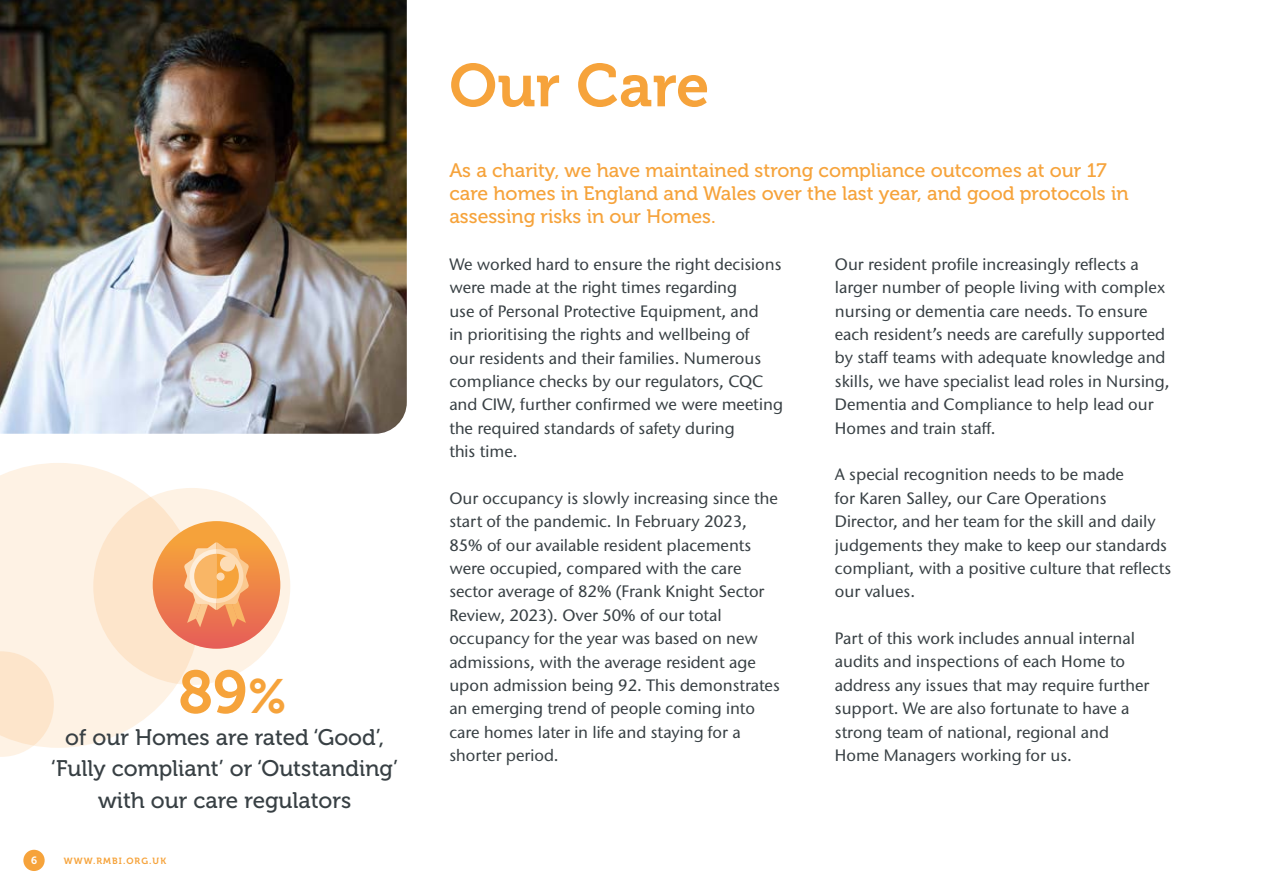
<style>
.page{position:relative;width:1263px;height:893px;background:#fff}
.page>*{position:absolute;margin:0;border:0;box-sizing:border-box;transform-origin:0 0}
.t1{font:60px "Museo 700";color:#f6a33b}
.t2{font:22.5px/31.5px "Museo 500";color:#384044;text-align:center}
.t3{font:19.5px/23.4px "Museo 500";color:#f6a33b}
.t4{font:500 16.5px/23.4px "Stone Sans ITC Pro";color:#384044}
.t5{font:10.5px "Museo 700";color:#fff}
.t6{font:9px "Museo 700";letter-spacing:.12em;color:#f6a33b}
.s1{font-size:48px}
</style>
<div class="page">
<div style="left:93px;top:488px;width:197px;height:197px;background:#fef2e4;border-radius:50%"></div>
<svg style="left:0;top:463px;width:201px;height:285px;fill:#fef2e4"></svg>
<svg style="left:0;top:651px;width:54px;height:106px;background:#fde9d3"></svg>
<img style="left:0;top:0;width:407px;height:434px">
<div style="left:153px;top:521px;width:127px;height:128px;background:linear-gradient(to bottom,#f7ab37,#e76159);border-radius:50%"></div>
<svg style="left:184px;top:542px;width:65px;height:85px;background:#f5ad6f"></svg>
<div style="left:220px;top:556px;width:15px;height:15px;background:#fddcb5;border-radius:50%"></div>
<div style="left:216px;top:572px;width:9px;height:9px;background:#fddcb5;border-radius:50%"></div>
<div style="left:23px;top:850px;width:22px;height:21px;background:#f6a33b;border-radius:50%"></div>
<h1 class="t1" style="left:178px;top:659px;width:110px">89<span class="s1">%</span></h1>
<h2 class="t2" style="left:51px;top:721px;width:349px">of our Homes are rated ‘Good’, ‘Fully compliant’ or ‘Outstanding’ with our care regulators</h2>
<p class="t5" style="left:31px;top:854px;width:8px">6</p>
<p class="t6" style="left:64px;top:856px;width:104px">WWW.RMBI.ORG.UK</p>
<h1 class="t1" style="left:449px;top:52px;width:262px">Our Care</h1>
<p class="t3" style="left:449px;top:159px;width:681px">As a charity, we have maintained strong compliance outcomes at our 17 care homes in England and Wales over the last year, and good protocols in assessing risks in our Homes.</p>
<p class="t4" style="left:449px;top:252px;width:335px">We worked hard to ensure the right decisions were made at the right times regarding<br>use of Personal Protective Equipment, and<br>in prioritising the rights and wellbeing of<br>our residents and their families. Numerous compliance checks by our regulators, CQC and CIW, further confirmed we were meeting the required standards of safety during<br>this time.</p>
<p class="t4" style="left:449px;top:486px;width:332px">Our occupancy is slowly increasing since the start of the pandemic. In February 2023, 85% of our available resident placements were occupied, compared with the care sector average of 82% (Frank Knight Sector Review, 2023). Over 50% of our total occupancy for the year was based on new admissions, with the average resident age upon admission being 92. This demonstrates an emerging trend of people coming into care homes later in life and staying for a shorter period.</p>
<p class="t4" style="left:835px;top:252px;width:336px">Our resident profile increasingly reflects a larger number of people living with complex nursing or dementia care needs. To ensure each resident’s needs are carefully supported by staff teams with adequate knowledge and skills, we have specialist lead roles in Nursing, Dementia and Compliance to help lead our Homes and train staff.</p>
<p class="t4" style="left:835px;top:463px;width:338px">A special recognition needs to be made<br>for Karen Salley, our Care Operations Director, and her team for the skill and daily judgements they make to keep our standards compliant, with a positive culture that reflects our values.</p>
<p class="t4" style="left:835px;top:626px;width:316px">Part of this work includes annual internal audits and inspections of each Home to address any issues that may require further support. We are also fortunate to have a strong team of national, regional and Home Managers working for us.</p>
</div>
